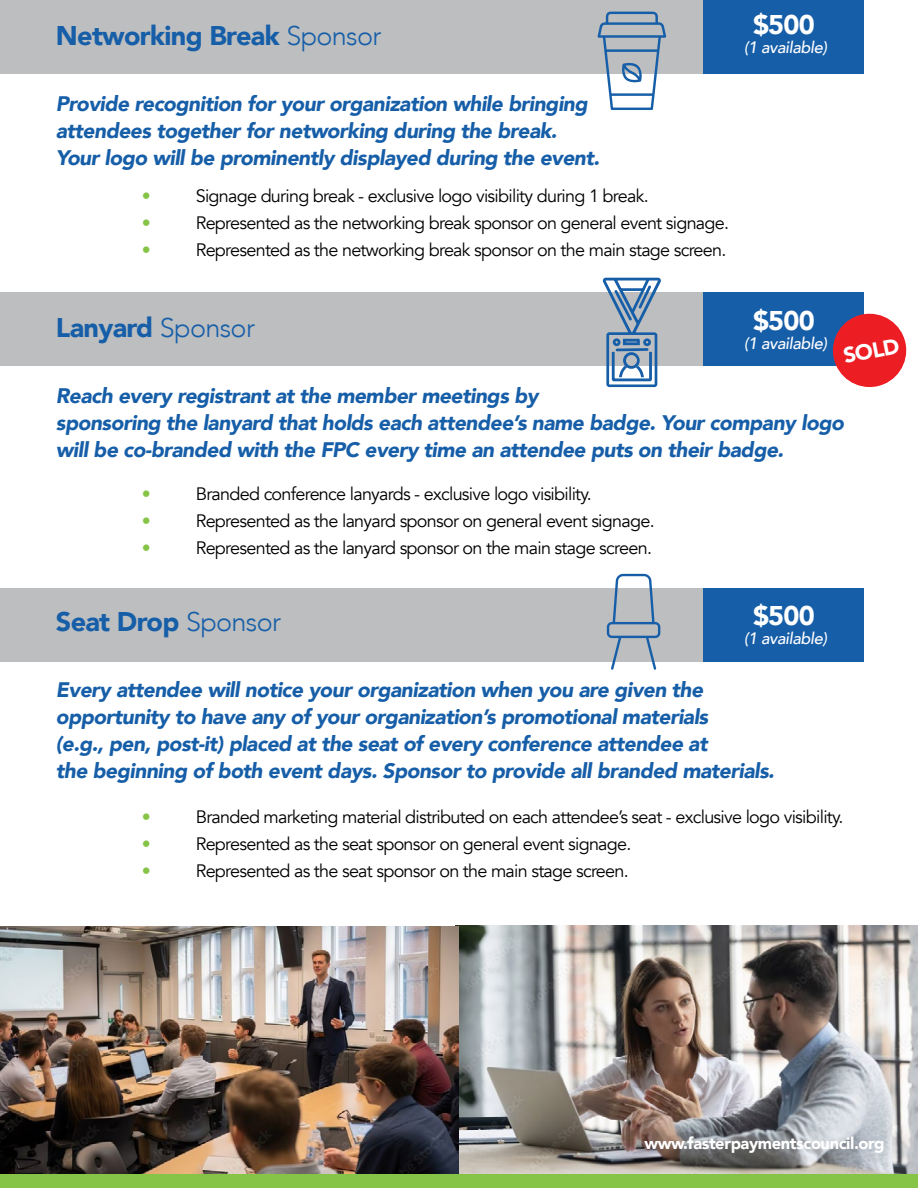
<style>
.page{position:relative;width:918px;height:1188px;background:#fff}
.page>*{position:absolute;margin:0;border:0;box-sizing:border-box;transform-origin:0 0}
.t1{font:900 27px "Avenir";letter-spacing:-.025em;color:#165ea8}
.t2{font:900 27px "Avenir";letter-spacing:-.025em;color:#fff}
.t3{font:900 21.6px "Avenir";color:#fff}
.t4{font:italic 900 21px/27px "Avenir";letter-spacing:-.025em;color:#165ea8}
.t5{font:18px "Avenir";letter-spacing:-.04em;color:#000}
.t6{font:18px "Avenir";color:#85c446}
.t7{font:italic 500 16.5px "Avenir";letter-spacing:-.025em;color:#fff}
.t8{font:900 16.5px "Avenir";letter-spacing:-.025em;color:#fff}
.s1{font-weight:300}
</style>
<div class="page">
<img style="left:459px;top:926px;width:459px;height:249px">
<img style="left:0;top:926px;width:459px;height:249px">
<div style="left:0;top:292px;width:864px;height:74px;background:#bcbec0"></div>
<div style="left:0;top:0;width:864px;height:73px;background:#bcbec0"></div>
<div style="left:704px;top:0;width:160px;height:73px;background:#165ea8"></div>
<div style="left:704px;top:292px;width:160px;height:74px;background:#165ea8"></div>
<div style="left:0;top:588px;width:864px;height:73px;background:#bcbec0"></div>
<div style="left:704px;top:588px;width:160px;height:73px;background:#165ea8"></div>
<div style="left:0;top:1175px;width:918px;height:13px;background:#85c446"></div>
<svg style="left:607px;top:574px;width:53px;height:96px"></svg>
<svg style="left:603px;top:277px;width:58px;height:111px"></svg>
<svg style="left:597px;top:11px;width:69px;height:99px"></svg>
<svg style="left:832px;top:313px;width:75px;height:74px"></svg>
<p class="t1" style="left:56px;top:12px;width:327px">Networking Break <span class="s1">Sponsor</span></p>
<p class="t4" style="left:56px;top:90px;width:545px">Provide recognition for your organization while bringing attendees together for networking during the break.<br>Your logo will be prominently displayed during the event.</p>
<p class="t6" style="left:142px;top:186px;width:10px">•</p>
<p class="t5" style="left:196px;top:186px;width:454px">Signage during break - exclusive logo visibility during 1 break.</p>
<p class="t6" style="left:142px;top:213px;width:10px">•</p>
<p class="t5" style="left:196px;top:213px;width:535px">Represented as the networking break sponsor on general event signage.</p>
<p class="t6" style="left:142px;top:240px;width:10px">•</p>
<p class="t5" style="left:196px;top:240px;width:532px">Represented as the networking break sponsor on the main stage screen.</p>
<p class="t2" style="left:753px;top:2px;width:63px">$500</p>
<p class="t7" style="left:744px;top:38px;width:85px">(1 available)</p>
<p class="t1" style="left:56px;top:304px;width:201px">Lanyard <span class="s1">Sponsor</span></p>
<p class="t2" style="left:753px;top:297px;width:63px">$500</p>
<p class="t7" style="left:744px;top:333px;width:85px">(1 available)</p>
<p class="t3" style="left:840px;top:338px;width:58px;rotate:-11deg">SOLD</p>
<p class="t4" style="left:56px;top:382px;width:790px">Reach every registrant at the member meetings by<br>sponsoring the lanyard that holds each attendee’s name badge. Your company logo will be co-branded with the FPC every time an attendee puts on their badge.</p>
<p class="t6" style="left:142px;top:483px;width:10px">•</p>
<p class="t5" style="left:196px;top:483px;width:398px">Branded conference lanyards - exclusive logo visibility.</p>
<p class="t6" style="left:142px;top:510px;width:10px">•</p>
<p class="t5" style="left:196px;top:510px;width:460px">Represented as the lanyard sponsor on general event signage.</p>
<p class="t6" style="left:142px;top:537px;width:10px">•</p>
<p class="t5" style="left:196px;top:537px;width:458px">Represented as the lanyard sponsor on the main stage screen.</p>
<p class="t1" style="left:56px;top:599px;width:227px">Seat Drop <span class="s1">Sponsor</span></p>
<p class="t2" style="left:753px;top:592px;width:63px">$500</p>
<p class="t7" style="left:744px;top:628px;width:85px">(1 available)</p>
<p class="t4" style="left:56px;top:676px;width:720px">Every attendee will notice your organization when you are given the opportunity to have any of your organization’s promotional materials<br>(e.g., pen, post-it) placed at the seat of every conference attendee at<br>the beginning of both event days. Sponsor to provide all branded materials.</p>
<p class="t6" style="left:142px;top:806px;width:10px">•</p>
<p class="t5" style="left:196px;top:806px;width:649px">Branded marketing material distributed on each attendee’s seat - exclusive logo visibility.</p>
<p class="t6" style="left:142px;top:833px;width:10px">•</p>
<p class="t5" style="left:196px;top:833px;width:437px">Represented as the seat sponsor on general event signage.</p>
<p class="t6" style="left:142px;top:860px;width:10px">•</p>
<p class="t5" style="left:196px;top:860px;width:435px">Represented as the seat sponsor on the main stage screen.</p>
<p class="t8" style="left:644px;top:1129px;width:242px">www.fasterpaymentscouncil.org</p>
</div>
